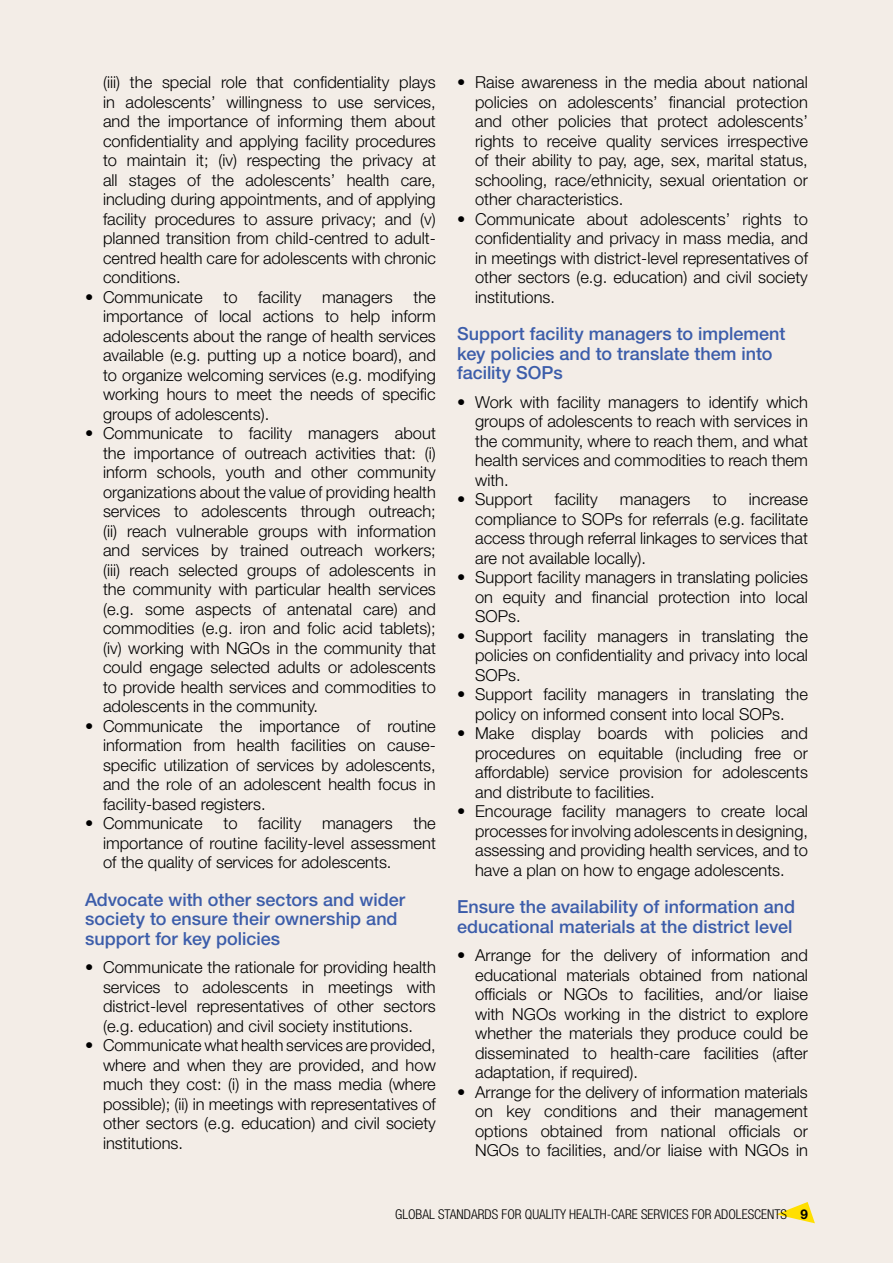
<style>
.page{position:relative;width:893px;height:1263px;background:#f3ede7}
.page>*{position:absolute;margin:0;border:0;box-sizing:border-box;transform-origin:0 0}
.t1{font:500 18px/19.5px "Helvetica Neue LT Std";color:#3c5daa}
.t2{font:300 16.5px/19.5px "Helvetica Neue LT Std";color:#000;text-align:justify}
.t3{font:300 condensed 13.5px "Helvetica Neue LT Std";color:#000}
.s1{font-weight:700;font-stretch:normal}
</style>
<div class="page">
<svg style="left:776px;top:1202px;width:39px;height:21px"></svg>
<p class="t2" style="left:103px;top:72px;width:334px">(iii) the special role that confidentiality plays in adolescents’ willingness to use services, and the importance of informing them about confidentiality and applying facility procedures to maintain it; (iv) respecting the privacy at all stages of the adolescents’ health care, including during appointments, and of applying facility procedures to assure privacy; and (v) planned transition from child-centred to adult&shy;centred health care for adolescents with chronic conditions.</p>
<p class="t2" style="left:85px;top:287px;width:119px">• Communicate</p>
<p class="t2" style="left:223px;top:287px;width:16px">to</p>
<p class="t2" style="left:258px;top:287px;width:45px">facility</p>
<p class="t2" style="left:322px;top:287px;width:72px">managers</p>
<p class="t2" style="left:103px;top:287px;width:334px;text-indent:310px">the importance of local actions to help inform adolescents about the range of health services available (e.g. putting up a notice board), and to organize welcoming services (e.g. modifying working hours to meet the needs of specific groups of adolescents).</p>
<p class="t2" style="left:103px;top:423px;width:334px;text-indent:-18px">• Communicate to facility managers about the importance of outreach activities that: (i) inform schools, youth and other community organizations about the value of providing health services to adolescents through outreach; (ii) reach vulnerable groups with information and services by trained outreach workers; (iii) reach selected groups of adolescents in the community with particular health services (e.g. some aspects of antenatal care) and commodities (e.g. iron and folic acid tablets); (iv) working with NGOs in the community that could engage selected adults or adolescents to provide health services and commodities to adolescents in the community.</p>
<p class="t2" style="left:103px;top:716px;width:334px;text-indent:-18px">• Communicate the importance of routine information from health facilities on cause&shy;specific utilization of services by adolescents, and the role of an adolescent health focus in facility-based registers.</p>
<p class="t2" style="left:85px;top:813px;width:119px">• Communicate</p>
<p class="t2" style="left:223px;top:813px;width:16px">to</p>
<p class="t2" style="left:258px;top:813px;width:45px">facility</p>
<p class="t2" style="left:322px;top:813px;width:72px">managers</p>
<p class="t2" style="left:103px;top:813px;width:334px;text-indent:310px">the importance of routine facility-level assessment of the quality of services for adolescents.</p>
<p class="t1" style="left:85px;top:889px;width:322px">Advocate with other sectors and wider society to ensure their ownership and support for key policies</p>
<p class="t2" style="left:103px;top:957px;width:334px;text-indent:-18px">• Communicate the rationale for providing health services to adolescents in meetings with district-level representatives of other sectors (e.g. education) and civil society institutions.</p>
<p class="t2" style="left:103px;top:1035px;width:334px;text-indent:-18px">• Communicate what health services are provided, where and when they are provided, and how much they cost: (i) in the mass media (where possible); (ii) in meetings with representatives of other sectors (e.g. education) and civil society institutions.</p>
<p class="t2" style="left:475px;top:72px;width:334px;text-indent:-18px">• Raise awareness in the media about national policies on adolescents’ financial protection and other policies that protect adolescents’ rights to receive quality services irrespective of their ability to pay, age, sex, marital status, schooling, race/ethnicity, sexual orientation or other characteristics.</p>
<p class="t2" style="left:475px;top:209px;width:334px;text-indent:-18px">• Communicate about adolescents’ rights to confidentiality and privacy in mass media, and in meetings with district-level representatives of other sectors (e.g. education) and civil society institutions.</p>
<p class="t1" style="left:457px;top:324px;width:330px">Support facility managers to implement key policies and to translate them into facility SOPs</p>
<p class="t2" style="left:475px;top:392px;width:334px;text-indent:-18px">• Work with facility managers to identify which groups of adolescents to reach with services in the community, where to reach them, and what health services and commodities to reach them with.</p>
<p class="t2" style="left:457px;top:489px;width:77px">• Support</p>
<p class="t2" style="left:555px;top:489px;width:45px">facility</p>
<p class="t2" style="left:620px;top:489px;width:72px">managers</p>
<p class="t2" style="left:713px;top:489px;width:16px">to</p>
<p class="t2" style="left:475px;top:489px;width:334px;text-indent:274px">increase compliance to SOPs for referrals (e.g. facilitate access through referral linkages to services that are not available locally).</p>
<p class="t2" style="left:475px;top:567px;width:334px;text-indent:-18px">• Support facility managers in translating policies on equity and financial protection into local SOPs.</p>
<p class="t2" style="left:475px;top:626px;width:334px;text-indent:-18px">• Support facility managers in translating the policies on confidentiality and privacy into local SOPs.</p>
<p class="t2" style="left:457px;top:684px;width:352px;text-align:center">• Support facility managers in translating the policy on informed consent into local SOPs.</p>
<p class="t2" style="left:475px;top:723px;width:334px;text-indent:-18px">• Make display boards with policies and procedures on equitable (including free or affordable) service provision for adolescents and distribute to facilities.</p>
<p class="t2" style="left:475px;top:801px;width:334px;text-indent:-18px">• Encourage facility managers to create local processes for involving adolescents in designing, assessing and providing health services, and to have a plan on how to engage adolescents.</p>
<p class="t1" style="left:457px;top:897px;width:339px">Ensure the availability of information and educational materials at the district level</p>
<p class="t2" style="left:475px;top:945px;width:334px;text-indent:-18px">• Arrange for the delivery of information and educational materials obtained from national officials or NGOs to facilities, and/or liaise with NGOs working in the district to explore whether the materials they produce could be disseminated to health-care facilities (after adaptation, if required).</p>
<p class="t2" style="left:475px;top:1082px;width:334px;text-indent:-18px">• Arrange for the delivery of information materials on key conditions and their management options obtained from national officials or NGOs to facilities, and/or liaise with NGOs in</p>
<p class="t3" style="left:395px;top:1206px;width:414px">GLOBAL STANDARDS FOR QUALITY HEALTH-CARE SERVICES FOR ADOLESCENTS <span class="s1">9</span></p>
</div>
